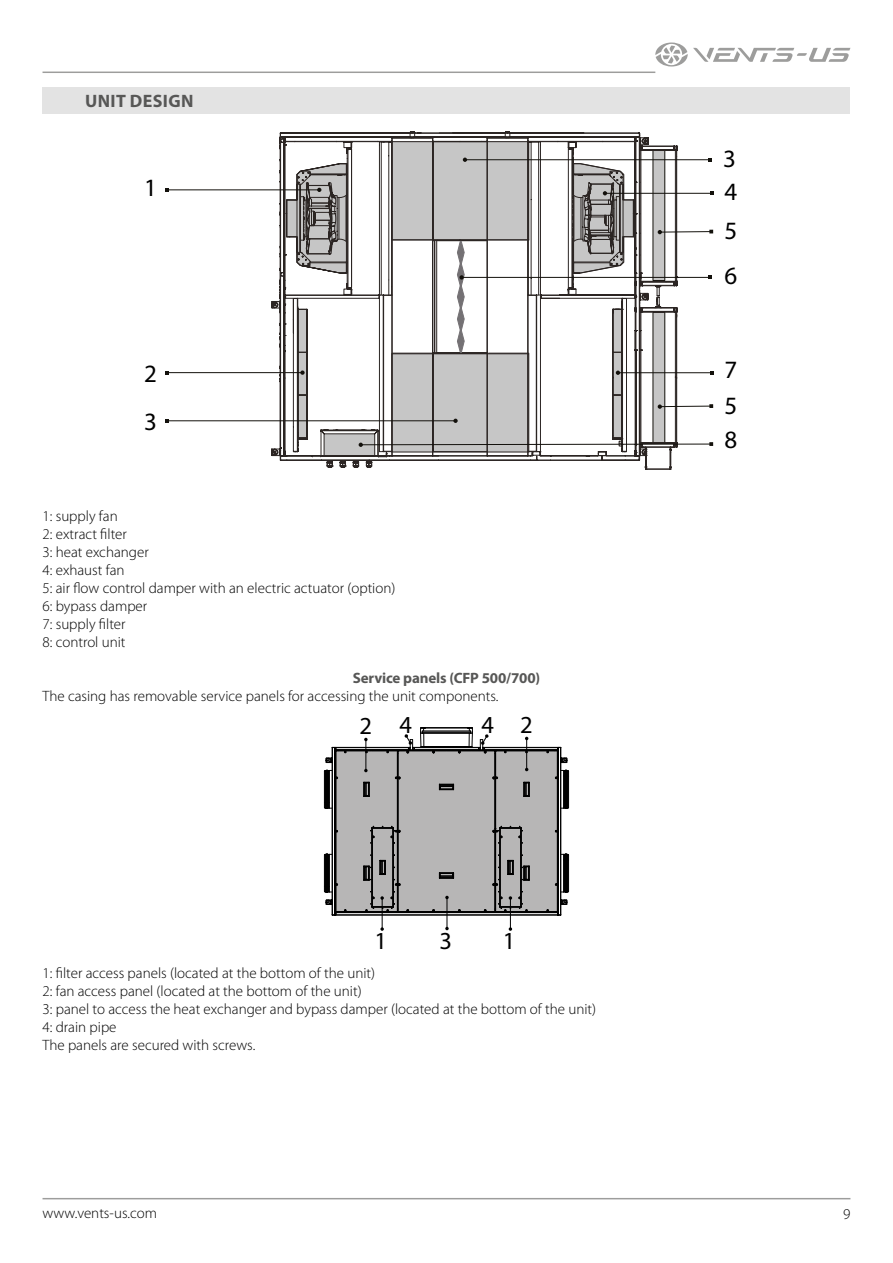
<style>
.page{position:relative;width:893px;height:1263px;background:#fff}
.page>*{position:absolute;margin:0;border:0;box-sizing:border-box;transform-origin:0 0}
.t1{font:24.9px/35px "Myriad Pro";color:#000}
.t2{font:24.6px "Myriad Pro";color:#000}
.t3{font:700 18px "Myriad Pro";letter-spacing:.02em;color:#575756}
.t4{font:300 15px/18px "Myriad Pro";color:#000}
.t5{font:700 15px "Myriad Pro";letter-spacing:-.01em;color:#575756}
</style>
<div class="page">
<div style="left:43px;top:87px;width:807px;height:27px;background:#e3e3e3"></div>
<hr style="left:167px;top:372px;width:136px;height:1px;background:#13110c">
<hr style="left:167px;top:190px;width:152px;height:1px;background:#13110c">
<svg style="left:165px;top:188px;width:4px;height:4px"></svg>
<hr style="left:167px;top:420px;width:289px;height:1px;background:#13110c">
<svg style="left:165px;top:419px;width:4px;height:4px"></svg>
<hr style="left:382px;top:898px;width:1px;height:31px;background:#000">
<svg style="left:380px;top:927px;width:4px;height:4px"></svg>
<hr style="left:510px;top:898px;width:1px;height:31px;background:#000">
<hr style="left:447px;top:897px;width:1px;height:32px;background:#000">
<svg style="left:324px;top:727px;width:245px;height:189px"></svg>
<hr style="left:43px;top:1198px;width:807px;height:1px;background:#9d9d9c">
<hr style="left:43px;top:72px;width:612px;height:1px;background:#9d9d9c">
<svg style="left:253px;top:42px;width:597px;height:428px"></svg>
<p class="t3" style="left:85px;top:89px;width:110px">UNIT DESIGN</p>
<h1 class="t1" style="left:144px;top:170px;width:14px">1</h1>
<h1 class="t1" style="left:144px;top:356px;width:14px">2</h1>
<h1 class="t1" style="left:144px;top:404px;width:14px">3</h1>
<p class="t4" style="left:43px;top:507px;width:354px">1: supply fan<br>2: extract filter<br>3: heat exchanger<br>4: exhaust fan<br>5: air flow control damper with an electric actuator (option)<br>6: bypass damper<br>7: supply filter<br>8: control unit</p>
<p class="t5" style="left:353px;top:668px;width:189px">Service panels (CFP 500/700)</p>
<p class="t4" style="left:43px;top:687px;width:457px">The casing has removable service panels for accessing the unit components.</p>
<h2 class="t2" style="left:359px;top:710px;width:14px">2</h2>
<h2 class="t2" style="left:520px;top:709px;width:14px">2</h2>
<h2 class="t2" style="left:400px;top:709px;width:14px">4</h2>
<h2 class="t2" style="left:481px;top:709px;width:14px">4</h2>
<h2 class="t2" style="left:439px;top:925px;width:14px">3</h2>
<h2 class="t2" style="left:375px;top:926px;width:14px">1</h2>
<h2 class="t2" style="left:503px;top:926px;width:14px">1</h2>
<p class="t4" style="left:43px;top:964px;width:555px">1: filter access panels (located at the bottom of the unit)<br>2: fan access panel (located at the bottom of the unit)<br>3: panel to access the heat exchanger and bypass damper (located at the bottom of the unit)<br>4: drain pipe<br>The panels are secured with screws.</p>
<h1 class="t1" style="left:723px;top:142px;width:16px;line-height:33px">3<br>4</h1>
<h1 class="t1" style="left:724px;top:209px;width:14px;line-height:44.2px">5<br>6</h1>
<h1 class="t1" style="left:724px;top:352px;width:14px;text-align:justify">7<br>5<br>8</h1>
<p class="t4" style="left:43px;top:1204px;width:116px">www.vents-us.com</p>
<p class="t4" style="left:843px;top:1205px;width:9px">9</p>
</div>
